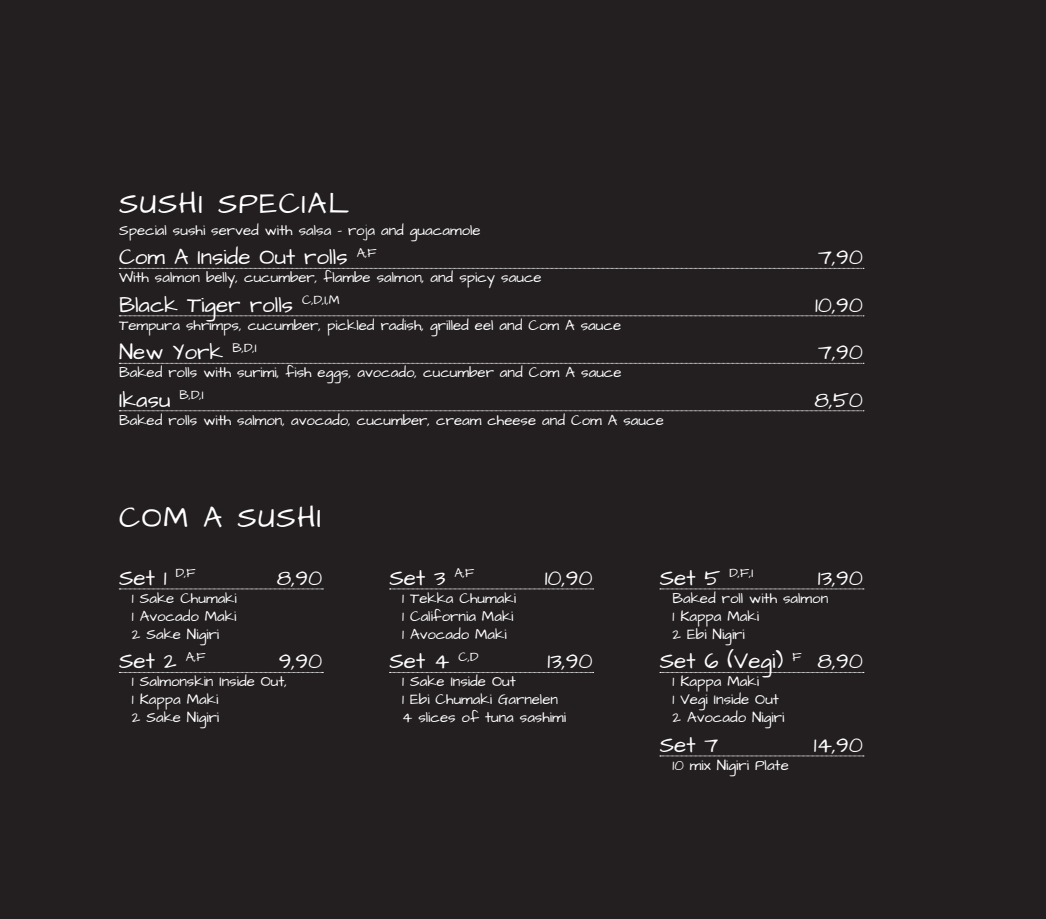
<style>
.page{position:relative;width:1046px;height:919px;background:#fff}
.page>*{position:absolute;margin:0;border:0;box-sizing:border-box;transform-origin:0 0}
.üb{font:30px "Architects Daughter";letter-spacing:.05em;color:#fff}
.kl__ueb{font:22.5px "Architects Daughter";color:#fff}
.beschri{font:15px/18px "Architects Daughter";color:#fff}
.en_besch{font:15px "Architects Daughter";color:#fff}
.ueb-beschr{font:15px "Architects Daughter";color:#fff}
.kl__ueb-2{font:13.05px "Architects Daughter";color:#fff}
.s1{font-size:22.5px}
</style>
<div class="page">
<div style="left:0;top:0;width:1046px;height:918px;background:#231f20"></div>
<svg style="left:119px;top:268px;width:745px;height:1px"></svg>
<svg style="left:119px;top:315px;width:745px;height:1px"></svg>
<svg style="left:119px;top:363px;width:745px;height:1px"></svg>
<svg style="left:119px;top:410px;width:745px;height:1px"></svg>
<svg style="left:119px;top:588px;width:204px;height:1px"></svg>
<svg style="left:119px;top:672px;width:204px;height:1px"></svg>
<svg style="left:390px;top:588px;width:204px;height:1px"></svg>
<svg style="left:390px;top:672px;width:204px;height:1px"></svg>
<svg style="left:660px;top:588px;width:204px;height:1px"></svg>
<svg style="left:660px;top:672px;width:204px;height:1px"></svg>
<svg style="left:660px;top:755px;width:204px;height:1px"></svg>
<p class="üb" style="left:119px;top:183px;width:232px">SUSHI SPECIAL</p>
<p class="ueb-beschr" style="left:119px;top:220px;width:363px">Special sushi served with salsa - roja and guacamole</p>
<p class="kl__ueb" style="left:119px;top:242px;width:259px">Com A Inside Out rolls <sup>A,F</sup></p>
<p class="kl__ueb" style="left:818px;top:242px;width:46px">7,90</p>
<p class="en_besch" style="left:119px;top:267px;width:424px">With salmon belly, cucumber, flambe salmon, and spicy sauce</p>
<p class="kl__ueb" style="left:119px;top:289px;width:222px">Black Tiger rolls <sup>C,D,I,M</sup></p>
<p class="kl__ueb" style="left:815px;top:289px;width:50px">10,90</p>
<p class="en_besch" style="left:119px;top:315px;width:504px">Tempura shrimps, cucumber, pickled radish, grilled eel and Com A sauce</p>
<p class="kl__ueb" style="left:119px;top:337px;width:139px">New York <sup>B,D,I</sup></p>
<p class="kl__ueb" style="left:818px;top:337px;width:46px">7,90</p>
<p class="en_besch" style="left:119px;top:362px;width:504px">Baked rolls with surimi, fish eggs, avocado, cucumber and Com A sauce</p>
<p class="kl__ueb" style="left:119px;top:384px;width:86px">Ikasu <sup>B,D,I</sup></p>
<p class="kl__ueb" style="left:814px;top:384px;width:50px">8,50</p>
<p class="en_besch" style="left:119px;top:410px;width:546px">Baked rolls with salmon, avocado, cucumber, cream cheese and Com A sauce</p>
<p class="üb" style="left:119px;top:497px;width:204px">COM A SUSHI</p>
<p class="kl__ueb" style="left:119px;top:562px;width:78px">Set 1 <sup>D,F</sup></p>
<p class="kl__ueb" style="left:277px;top:562px;width:47px">8,90</p>
<p class="beschri" style="left:132px;top:589px;width:106px">1 Sake Chumaki</p>
<p class="beschri" style="left:132px;top:607px;width:106px">1 Avocado Maki</p>
<p class="beschri" style="left:132px;top:625px;width:89px">2 Sake Nigiri</p>
<p class="kl__ueb" style="left:119px;top:646px;width:88px">Set 2 <sup>A,F</sup></p>
<p class="kl__ueb" style="left:279px;top:646px;width:45px">9,90</p>
<p class="beschri" style="left:132px;top:673px;width:157px">1 Salmonskin Inside Out,</p>
<p class="beschri" style="left:132px;top:691px;width:88px">1 Kappa Maki</p>
<p class="beschri" style="left:132px;top:709px;width:89px">2 Sake Nigiri</p>
<p class="kl__ueb" style="left:389px;top:562px;width:87px">Set 3 <sup>A,F</sup></p>
<p class="kl__ueb" style="left:545px;top:562px;width:50px">10,90</p>
<p class="beschri" style="left:402px;top:589px;width:115px">1 Tekka Chumaki</p>
<p class="beschri" style="left:402px;top:607px;width:113px">1 California Maki</p>
<p class="beschri" style="left:402px;top:625px;width:106px">1 Avocado Maki</p>
<p class="kl__ueb" style="left:389px;top:646px;width:91px">Set 4 <sup>C,D</sup></p>
<p class="kl__ueb" style="left:547px;top:646px;width:47px">13,90</p>
<p class="beschri" style="left:402px;top:673px;width:115px">1 Sake Inside Out</p>
<p class="beschri" style="left:402px;top:691px;width:157px">1 Ebi Chumaki Garnelen</p>
<p class="beschri" style="left:402px;top:709px;width:165px">4 slices of tuna sashimi</p>
<p class="kl__ueb-2" style="left:660px;top:564px;width:95px"><span class="s1">Set 5</span> D,F,I</p>
<p class="kl__ueb" style="left:818px;top:562px;width:47px">13,90</p>
<p class="beschri" style="left:672px;top:589px;width:157px">Baked roll with salmon</p>
<p class="beschri" style="left:672px;top:607px;width:88px">1 Kappa Maki<br>2 Ebi Nigiri</p>
<p class="kl__ueb" style="left:660px;top:646px;width:205px">Set 6 (Vegi) <sup>F</sup> 8,90</p>
<p class="beschri" style="left:672px;top:673px;width:108px">1 Kappa Maki<br>1 Vegi Inside Out</p>
<p class="beschri" style="left:672px;top:709px;width:113px">2 Avocado Nigiri</p>
<p class="kl__ueb" style="left:660px;top:729px;width:60px">Set 7</p>
<p class="kl__ueb" style="left:814px;top:729px;width:51px">14,90</p>
<p class="beschri" style="left:672px;top:756px;width:118px">10 mix Nigiri Plate</p>
</div>
